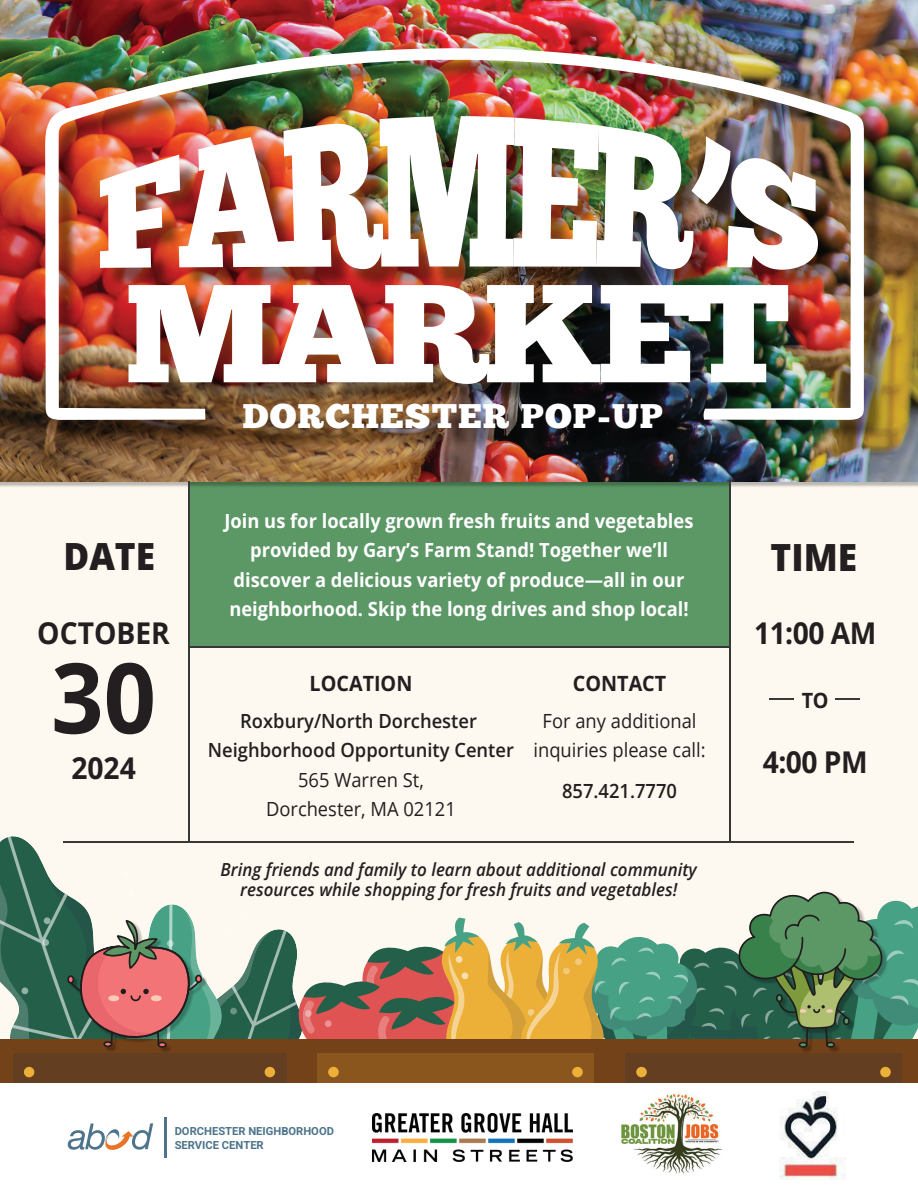
<style>
.page{position:relative;width:918px;height:1188px;background:#fff}
.page>*{position:absolute;margin:0;border:0;box-sizing:border-box;transform-origin:0 0}
.t1{font:139.05px "Chunk Five Ex";letter-spacing:-.05em;color:#fff;scale:1.07 1}
.t2{font:700 97.5px "Open Sans";color:#231f20;scale:.94 1}
.t3{font:800 37.5px "Open Sans";color:#231f20;scale:.94 1}
.t4{font:33.9px "Chunk Five Ex";letter-spacing:.03em;color:#fff;scale:1.07 1}
.t5{font:700 30px "Open Sans";color:#231f20;scale:.94 1}
.t6{font:700 21px "Open Sans";color:#231f20;scale:.94 1}
.t7{font:700 19.5px/29.4px "Open Sans";color:#fff;text-align:center;scale:.94 1}
.t8{font:19.5px/29.4px "Open Sans";color:#231f20;text-align:center;scale:.94 1}
.t9{font:600 19.5px/29.4px "Open Sans";color:#231f20;text-align:center;scale:.94 1}
.t10{font:italic 600 18px/20.2px "Open Sans";color:#231f20;text-align:center;scale:.94 1}
.t11{font:700 11.25px/13.4px "Heebo";color:#4d748b}
</style>
<div class="page">
<div style="left:0;top:489px;width:918px;height:347px;background:#fdf9f0"></div>
<div style="left:190px;top:473px;width:538px;height:173px;background:#5c9766"></div>
<img style="left:0;top:0;width:918px;height:482px">
<hr style="left:188px;top:646px;width:542px;height:2px;background:#373838">
<hr style="left:729px;top:482px;width:2px;height:360px;background:#373838">
<hr style="left:188px;top:482px;width:2px;height:360px;background:#373838">
<img style="left:47px;top:50px;width:841px;height:414px">
<img style="left:45px;top:45px;width:819px;height:375px">
<img style="left:779px;top:1176px;width:66px;height:4px">
<hr style="left:769px;top:698px;width:25px;height:2px;background:#373838">
<hr style="left:835px;top:698px;width:25px;height:2px;background:#373838">
<svg style="left:0;top:836px;width:918px;height:340px"></svg>
<h1 class="t1" style="left:125px;top:229px;width:624px">MARKET</h1>
<h3 class="t4" style="left:243px;top:391px;width:394px">DORCHESTER POP-UP</h3>
<p class="t7" style="left:224px;top:506px;width:501px">Join us for locally grown fresh fruits and vegetables provided by Gary’s Farm Stand! Together we’ll discover a delicious variety of produce—all in our neighborhood. Skip the long drives and shop local!</p>
<h3 class="t3" style="left:63px;top:528px;width:99px">DATE</h3>
<h3 class="t3" style="left:771px;top:528px;width:94px">TIME</h3>
<h3 class="t5" style="left:37px;top:612px;width:143px">OCTOBER</h3>
<h3 class="t5" style="left:754px;top:612px;width:132px">11:00 AM</h3>
<h2 class="t2" style="left:51px;top:629px;width:113px">30</h2>
<h3 class="t5" style="left:71px;top:747px;width:70px">2024</h3>
<p class="t6" style="left:310px;top:668px;width:111px">LOCATION</p>
<p class="t9" style="left:208px;top:706px;width:327px">Roxbury/North Dorchester<br>Neighborhood Opportunity Center</p>
<p class="t8" style="left:266px;top:765px;width:204px">565 Warren St,<br>Dorchester, MA 02121</p>
<p class="t6" style="left:573px;top:668px;width:101px">CONTACT</p>
<p class="t8" style="left:533px;top:706px;width:185px">For any additional inquiries please call:</p>
<p class="t9" style="left:562px;top:776px;width:124px">857.421.7770</p>
<p class="t10" style="left:221px;top:859px;width:508px">Bring friends and family to learn about additional community resources while shopping for fresh fruits and vegetables!</p>
<p class="t6" style="left:802px;top:686px;width:30px">TO</p>
<h3 class="t5" style="left:763px;top:741px;width:113px">4:00 PM</h3>
<p class="t11" style="left:175px;top:1125px;width:161px">DORCHESTER NEIGHBORHOOD<br>SERVICE CENTER</p>
</div>
